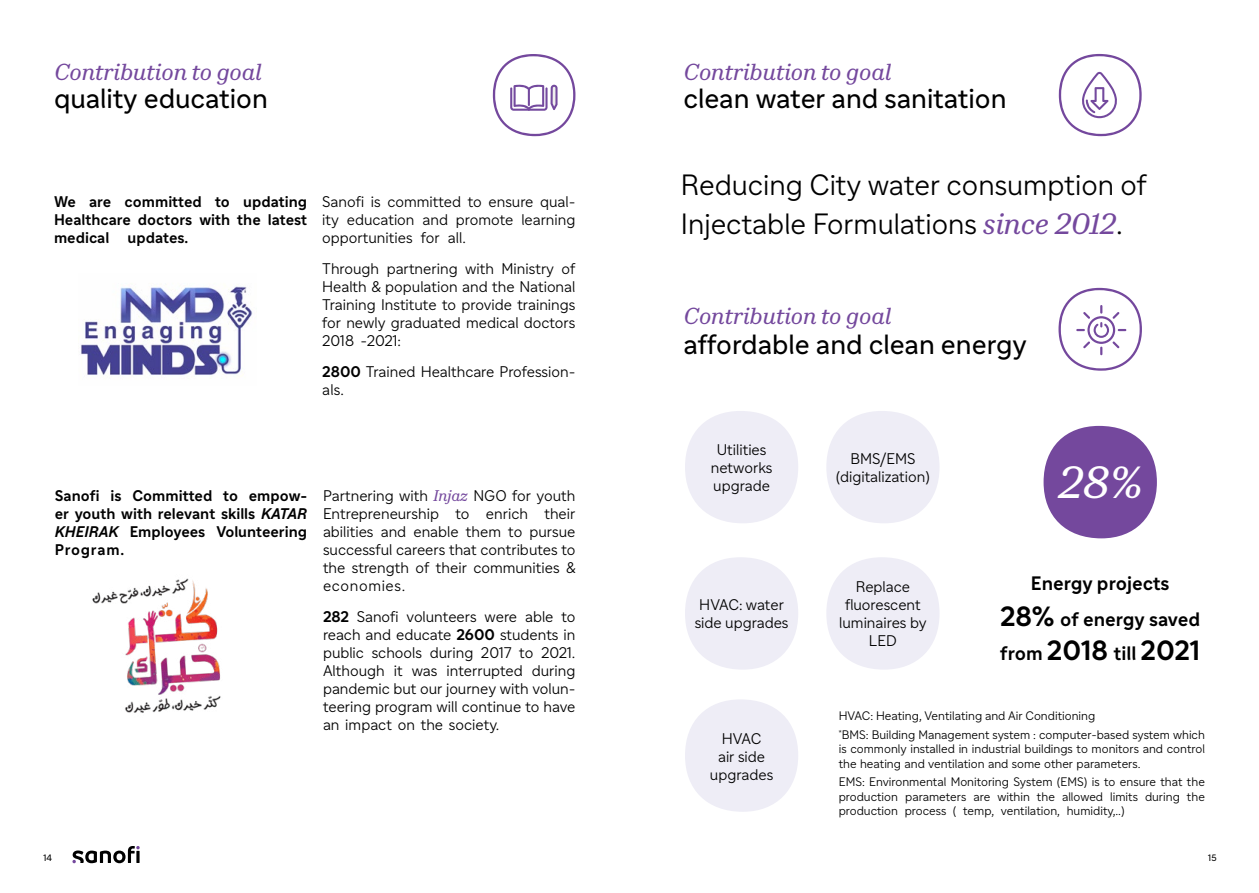
<style>
.page{position:relative;width:1259px;height:893px;background:#fff}
.page>*{position:absolute;margin:0;border:0;box-sizing:border-box;transform-origin:0 0}
.t1{font:italic 43.8px "Sanofi Serif";color:#fff}
.t2{font:300 28.5px/39px "Sanofi Sans";color:#000}
.t3{font:27px "Sanofi Sans";color:#000}
.t4{font:italic 22.5px "Sanofi Serif";color:#74489d}
.t5{font:700 18.9px/35.1px "Sanofi Sans";color:#000;text-align:center}
.t6{font:300 15px/18px "Sanofi Sans";color:#000;text-align:center}
.t7{font:700 15px/18px "Sanofi Sans";color:#000;text-align:justify}
.t8{font:300 12px/14.4px "Sanofi Sans";color:#000}
.t9{font:9px "Sanofi Sans";color:#000}
.s1{font-weight:700}
.s2{font-style:italic}
.s3{font-family:"Sanofi Serif";font-weight:400;font-style:italic;color:#74489d}
.s4{font-size:27px}
</style>
<div class="page">
<div style="left:685px;top:411px;width:113px;height:112px;background:#eeedf6;border-radius:50%"></div>
<img style="left:92px;top:578px;width:129px;height:135px">
<img style="left:81px;top:286px;width:172px;height:91px">
<div style="left:826px;top:557px;width:113px;height:113px;background:#eeedf6;border-radius:50%"></div>
<div style="left:826px;top:411px;width:113px;height:112px;background:#eeedf6;border-radius:50%"></div>
<div style="left:685px;top:699px;width:113px;height:113px;background:#eeedf6;border-radius:50%"></div>
<div style="left:685px;top:557px;width:113px;height:113px;background:#eeedf6;border-radius:50%"></div>
<div style="left:1043px;top:426px;width:114px;height:112px;background:#74489d;border-radius:50%"></div>
<svg style="left:493px;top:54px;width:82px;height:82px"></svg>
<svg style="left:1058px;top:54px;width:83px;height:82px"></svg>
<svg style="left:1058px;top:288px;width:84px;height:83px"></svg>
<svg style="left:72px;top:846px;width:68px;height:17px"></svg>
<h3 class="t4" style="left:54px;top:59px;width:209px">Contribution to goal</h3>
<h3 class="t4" style="left:683px;top:59px;width:209px">Contribution to goal</h3>
<h3 class="t3" style="left:54px;top:81px;width:215px">quality education</h3>
<h3 class="t3" style="left:683px;top:81px;width:324px">clean water and sanitation</h3>
<p class="t7" style="left:54px;top:193px;width:255px">We are committed to updating Healthcare doctors with the latest medical updates.</p>
<p class="t6" style="left:322px;top:193px;width:255px;text-align:justify">Sanofi is committed to ensure qual&shy;ity education and promote learning opportunities for all.</p>
<p class="t6" style="left:322px;top:259px;width:255px;text-align:justify">Through partnering with Ministry of Health &amp; population and the National Training Institute to provide trainings for newly graduated medical doctors 2018 -2021:</p>
<p class="t6" style="left:322px;top:362px;width:255px;text-align:left"><span class="s1">2800</span> Trained Healthcare Profession&shy;als.</p>
<p class="t7" style="left:55px;top:487px;width:254px">Sanofi is Committed to empow&shy;er youth with relevant skills <span class="s2">KATAR KHEIRAK</span> Employees Volunteering Program.</p>
<p class="t6" style="left:323px;top:486px;width:254px;text-align:justify">Partnering with <span class="s3">Injaz</span> NGO for youth Entrepreneurship to enrich their abilities and enable them to pursue successful careers that contributes to the strength of their communities &amp; economies.</p>
<p class="t6" style="left:323px;top:607px;width:254px;text-align:justify"><span class="s1">282</span> Sanofi volunteers were able to reach and educate <span class="s1">2600</span> students in public schools during 2017 to 2021.<br>Although it was interrupted during pandemic but our journey with volun&shy;teering program will continue to have an impact on the society.</p>
<h2 class="t2" style="left:681px;top:165px;width:468px">Reducing City water consumption of<br>Injectable Formulations <span class="s3">since 2012</span>.</h2>
<h3 class="t4" style="left:683px;top:302px;width:209px">Contribution to goal</h3>
<h3 class="t3" style="left:683px;top:328px;width:345px">affordable and clean energy</h3>
<p class="t6" style="left:711px;top:441px;width:63px">Utilities networks upgrade</p>
<p class="t6" style="left:836px;top:450px;width:96px">BMS/EMS (digitalization)</p>
<h1 class="t1" style="left:1058px;top:456px;width:86px">28%</h1>
<p class="t6" style="left:694px;top:596px;width:95px">HVAC: water side upgrades</p>
<p class="t6" style="left:710px;top:729px;width:65px">HVAC<br>air side upgrades</p>
<p class="t6" style="left:839px;top:578px;width:89px">Replace fluorescent luminaires by<br>LED</p>
<p class="t5" style="left:1000px;top:566px;width:201px">Energy projects<br><span class="s4">28%</span> of energy saved from <span class="s4">2018</span> till <span class="s4">2021</span></p>
<p class="t8" style="left:838px;top:707px;width:368px;line-height:18.6px">HVAC: Heating, Ventilating and Air Conditioning<br><sup>*</sup>BMS: Building Management system : computer-based system which</p>
<p class="t8" style="left:838px;top:742px;width:368px">is commonly installed in industrial buildings to monitors and control the heating and ventilation and some other parameters.</p>
<p class="t8" style="left:838px;top:775px;width:368px;text-align:justify">EMS: Environmental Monitoring System (EMS) is to ensure that the production parameters are within the allowed limits during the production process ( temp, ventilation, humidity,..)</p>
<p class="t9" style="left:43px;top:852px;width:10px">14</p>
<p class="t9" style="left:1208px;top:852px;width:10px">15</p>
</div>
